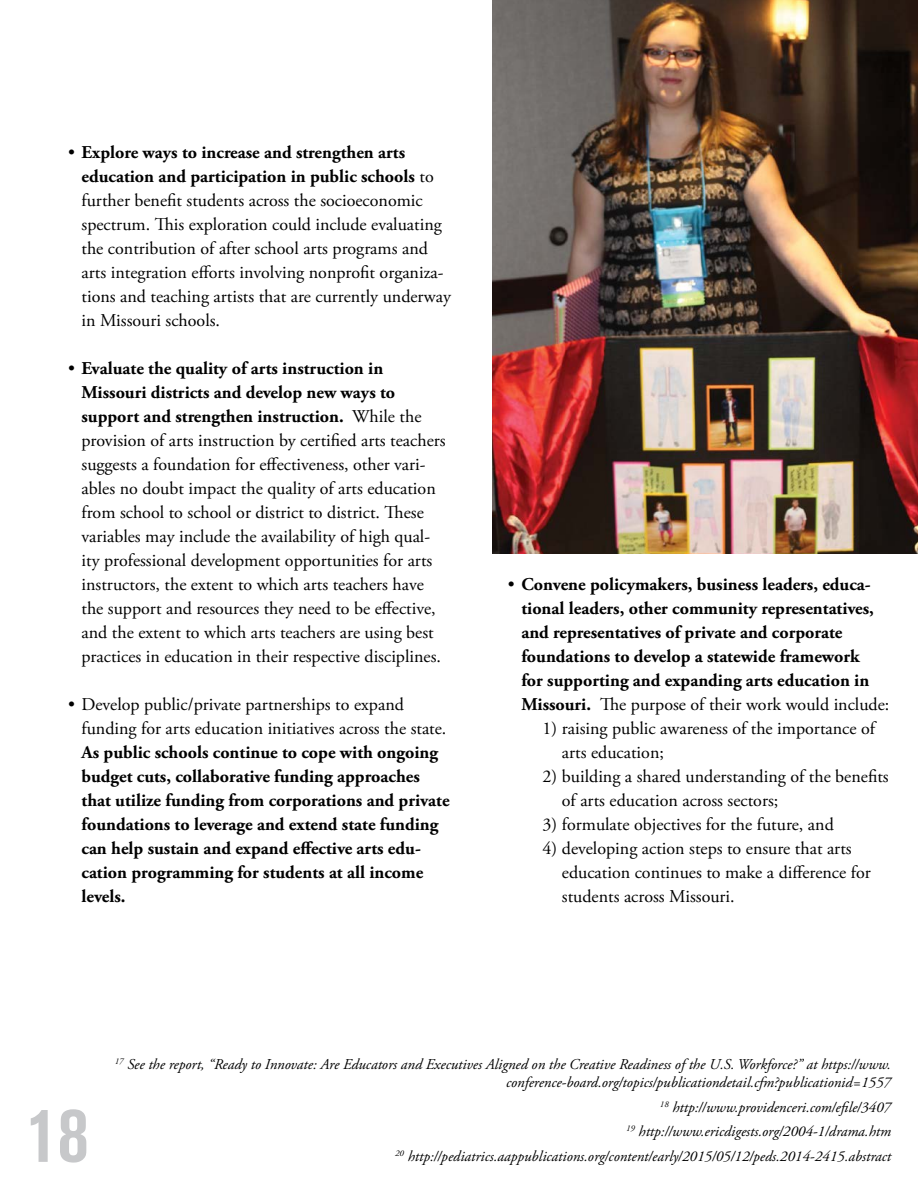
<style>
.page{position:relative;width:918px;height:1188px;background:#fff}
.page>*{position:absolute;margin:0;border:0;box-sizing:border-box;transform-origin:0 0}
.t1{font:700 condensed 78px "Akzidenz Grotesk BE";color:#c7c8ca}
.t2{font:18px/24px "Adobe Garamond Pro";color:#000}
.t3{font:700 18px/24px "Adobe Garamond Pro";color:#000}
.t4{font:italic 15px/24.8px "Adobe Garamond Pro";color:#000;text-align:right}
.s1{font-weight:700}
.s2{font-weight:400}
</style>
<div class="page">
<img style="left:492px;top:0;width:426px;height:554px">
<p class="t2" style="left:82px;top:141px;width:371px;text-indent:-14px">• <span class="s1">Explore ways to increase and strengthen arts education and participation in public schools</span> to further benefit students across the socioeconomic spectrum. This exploration could include evaluating the contribution of after school arts programs and arts integration efforts involving nonprofit organiza&shy;tions and teaching artists that are currently underway in Missouri schools.</p>
<p class="t2" style="left:82px;top:357px;width:366px;text-indent:-14px">• <span class="s1">Evaluate the quality of arts instruction in Missouri districts and develop new ways to support and strengthen instruction.</span> While the provision of arts instruction by certified arts teachers suggests a foundation for effectiveness, other vari&shy;ables no doubt impact the quality of arts education from school to school or district to district. These variables may include the availability of high qual&shy;ity professional development opportunities for arts instructors, the extent to which arts teachers have the support and resources they need to be effective, and the extent to which arts teachers are using best practices in education in their respective disciplines.</p>
<p class="t2" style="left:82px;top:693px;width:366px;text-indent:-14px">• Develop public/private partnerships to expand funding for arts education initiatives across the state.</p>
<p class="t3" style="left:82px;top:741px;width:370px">As public schools continue to cope with ongoing budget cuts, collaborative funding approaches that utilize funding from corporations and private foundations to leverage and extend state funding can help sustain and expand effective arts edu&shy;cation programming for students at all income levels.</p>
<p class="t3" style="left:521px;top:572px;width:370px;text-indent:-14px"><span class="s2">•</span> Convene policymakers, business leaders, educa&shy;tional leaders, other community representatives, and representatives of private and corporate foundations to develop a statewide framework<br>for supporting and expanding arts education in Missouri. <span class="s2">The purpose of their work would include:</span></p>
<p class="t2" style="left:562px;top:717px;width:315px;text-indent:-19px">1) raising public awareness of the importance of arts education;</p>
<p class="t2" style="left:562px;top:765px;width:328px;text-indent:-19px">2) building a shared understanding of the benefits of arts education across sectors;</p>
<p class="t2" style="left:542px;top:813px;width:293px">3) formulate objectives for the future, and</p>
<p class="t2" style="left:562px;top:837px;width:310px;text-indent:-19px">4) developing action steps to ensure that arts education continues to make a difference for students across Missouri.</p>
<h1 class="t1" style="left:27px;top:1090px;width:63px">18</h1>
<p class="t4" style="left:115px;top:1055px;width:778px;line-height:18px"><sup>17</sup> See the report, “Ready to Innovate: Are Educators and Executives Aligned on the Creative Readiness of the U.S. Workforce?” at https://www. conference-board.org/topics/publicationdetail.cfm?publicationid=1557</p>
<p class="t4" style="left:395px;top:1095px;width:497px"><sup>18</sup> http://www.providenceri.com/efile/3407<br><sup>19</sup> http://www.ericdigests.org/2004-1/drama.htm<br><sup>20</sup> http://pediatrics.aappublications.org/content/early/2015/05/12/peds.2014-2415.abstract</p>
</div>
